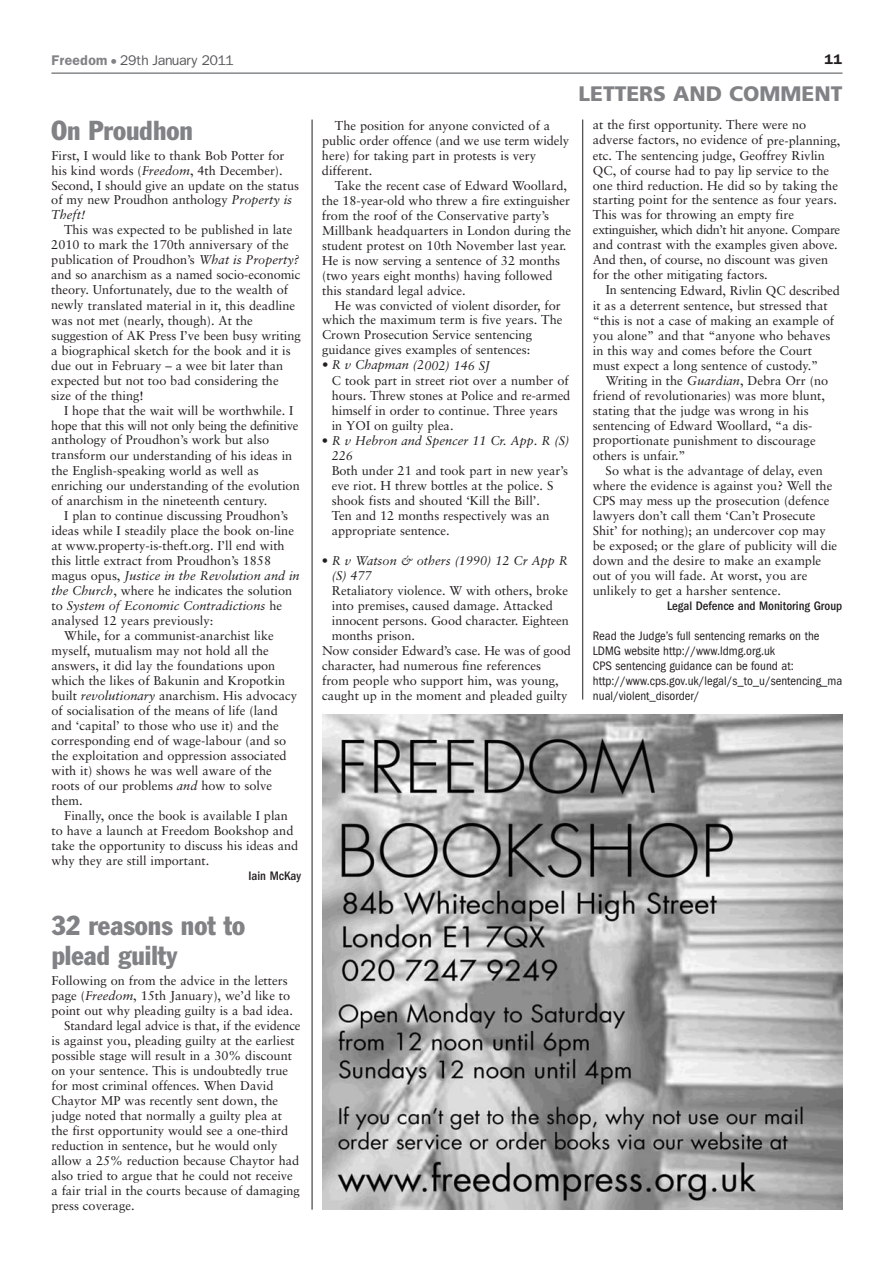
<style>
.page{position:relative;width:894px;height:1264px;background:#fff}
.page>*{position:absolute;margin:0;border:0;box-sizing:border-box;transform-origin:0 0}
.t1{font:condensed 27px/30px "Franklin Gothic";color:#808285}
.t2{font:900 21px "Frutiger";color:#808285}
.t3{font:12.75px/15px "Sabon";color:#231f20}
.t4{font:condensed 12.75px/15px "Franklin Gothic";color:#231f20}
.t5{font:italic 12.75px/15px "Sabon";color:#231f20}
.t6{font:500 condensed 12.75px "Franklin Gothic";color:#231f20}
.t7{font:12px "Franklin";color:#57585a}
.t8{font:12px "Franklin Demi";color:#231f20}
.s1{font-family:"Franklin Demi";color:#808285}
.s2{color:#808285}
.s3{font-style:italic}
.s4{font-style:normal}
</style>
<div class="page">
<hr style="left:51px;top:73px;width:791px;height:1px;background:#808285">
<hr style="left:312px;top:120px;width:1px;height:1089px;background:#231f20">
<hr style="left:582px;top:120px;width:1px;height:579px;background:#231f20">
<img style="left:322px;top:715px;width:520px;height:494px">
<p class="t7" style="left:52px;top:54px;width:184px"><span class="s1">Freedom</span> <span class="s2">•</span> 29th January 2011</p>
<p class="t8" style="left:824px;top:53px;width:20px">11</p>
<h2 class="t2" style="left:579px;top:86px;width:265px">LETTERS AND COMMENT</h2>
<h1 class="t1" style="left:52px;top:117px;width:143px">On Proudhon</h1>
<p class="t3" style="left:51px;top:149px;width:249px">First, I would like to thank Bob Potter for his kind words (<span class="s3">Freedom</span>, 4th December).<br>Second, I should give an update on the status of my new Proudhon anthology <span class="s3">Property is Theft!</span></p>
<p class="t3" style="left:51px;top:224px;width:251px;text-indent:13px">This was expected to be published in late 2010 to mark the 170th anniversary of the publication of Proudhon’s <span class="s3">What is Property? </span>and so anarchism as a named socio-economic theory. Unfortunately, due to the wealth of newly translated material in it, this deadline was not met (nearly, though). At the suggestion of AK Press I’ve been busy writing a biographical sketch for the book and it is due out in February – a wee bit later than expected but not too bad considering the size of the thing!</p>
<p class="t3" style="left:51px;top:404px;width:250px;text-indent:13px">I hope that the wait will be worthwhile. I hope that this will not only being the definitive anthology of Proudhon’s work but also transform our understanding of his ideas in the English-speaking world as well as enriching our understanding of the evolution of anarchism in the nineteenth century.</p>
<p class="t3" style="left:64px;top:509px;width:225px">I plan to continue discussing Proudhon’s</p>
<p class="t3" style="left:51px;top:524px;width:244px">ideas while I steadily place the book on-line</p>
<p class="t3" style="left:51px;top:539px;width:235px">at www.property-is-theft.org. I’ll end with</p>
<p class="t3" style="left:51px;top:554px;width:221px">this little extract from Proudhon’s 1858</p>
<p class="t5" style="left:51px;top:568px;width:250px"><span class="s4">magus opus,</span> Justice in the Revolution and in</p>
<p class="t3" style="left:51px;top:584px;width:242px"><span class="s3">the Church</span>, where he indicates the solution</p>
<p class="t5" style="left:52px;top:598px;width:232px"><span class="s4">to</span> System of Economic Contradictions <span class="s4">he</span></p>
<p class="t3" style="left:52px;top:614px;width:163px">analysed 12 years previously:</p>
<p class="t3" style="left:64px;top:629px;width:211px">While, for a communist-anarchist like</p>
<p class="t3" style="left:52px;top:644px;width:219px">myself, mutualism may not hold all the</p>
<p class="t3" style="left:52px;top:659px;width:225px">answers, it did lay the foundations upon</p>
<p class="t3" style="left:51px;top:674px;width:235px">which the likes of Bakunin and Kropotkin</p>
<p class="t3" style="left:51px;top:689px;width:247px">built <span class="s3">revolutionary</span> anarchism. His advocacy</p>
<p class="t3" style="left:51px;top:704px;width:228px">of socialisation of the means of life (land</p>
<p class="t3" style="left:51px;top:719px;width:229px">and ‘capital’ to those who use it) and the</p>
<p class="t3" style="left:51px;top:734px;width:236px">corresponding end of wage-labour (and so</p>
<p class="t3" style="left:52px;top:749px;width:237px">the exploitation and oppression associated</p>
<p class="t3" style="left:52px;top:764px;width:222px">with it) shows he was well aware of the</p>
<p class="t3" style="left:52px;top:779px;width:222px">roots of our problems <span class="s3">and</span> how to solve</p>
<p class="t3" style="left:52px;top:794px;width:33px">them.</p>
<p class="t3" style="left:64px;top:809px;width:225px">Finally, once the book is available I plan</p>
<p class="t3" style="left:51px;top:824px;width:243px">to have a launch at Freedom Bookshop and</p>
<p class="t3" style="left:51px;top:839px;width:248px">take the opportunity to discuss his ideas and</p>
<p class="t3" style="left:51px;top:854px;width:159px">why they are still important.</p>
<p class="t6" style="left:249px;top:868px;width:54px">Iain McKay</p>
<h1 class="t1" style="left:51px;top:912px;width:195px">32 reasons not to plead guilty</h1>
<p class="t3" style="left:52px;top:974px;width:238px">Following on from the advice in the letters</p>
<p class="t3" style="left:51px;top:989px;width:240px">page (<span class="s3">Freedom</span>, 15th January), we’d like to</p>
<p class="t3" style="left:51px;top:1004px;width:243px">point out why pleading guilty is a bad idea.</p>
<p class="t3" style="left:64px;top:1019px;width:238px">Standard legal advice is that, if the evidence</p>
<p class="t3" style="left:52px;top:1034px;width:245px">is against you, pleading guilty at the earliest</p>
<p class="t3" style="left:52px;top:1049px;width:242px">possible stage will result in a 30% discount</p>
<p class="t3" style="left:52px;top:1064px;width:238px">on your sentence. This is undoubtedly true</p>
<p class="t3" style="left:52px;top:1079px;width:223px">for most criminal offences. When David</p>
<p class="t3" style="left:51px;top:1094px;width:228px">Chaytor MP was recently sent down, the</p>
<p class="t3" style="left:51px;top:1109px;width:232px">judge noted that normally a guilty plea at</p>
<p class="t3" style="left:51px;top:1124px;width:238px">the first opportunity would see a one-third</p>
<p class="t3" style="left:51px;top:1139px;width:227px">reduction in sentence, but he would only</p>
<p class="t3" style="left:51px;top:1154px;width:249px">allow a 25% reduction because Chaytor had</p>
<p class="t3" style="left:51px;top:1169px;width:243px">also tried to argue that he could not receive</p>
<p class="t3" style="left:51px;top:1184px;width:250px">a fair trial in the courts because of damaging</p>
<p class="t3" style="left:51px;top:1199px;width:85px">press coverage.</p>
<p class="t3" style="left:322px;top:119px;width:249px;text-indent:13px">The position for anyone convicted of a public order offence (and we use term widely here) for taking part in protests is very different.</p>
<p class="t3" style="left:322px;top:179px;width:251px;text-indent:13px">Take the recent case of Edward Woollard, the 18-year-old who threw a fire extinguisher from the roof of the Conservative party’s Millbank headquarters in London during the student protest on 10th November last year.<br>He is now serving a sentence of 32 months (two years eight months) having followed this standard legal advice.</p>
<p class="t3" style="left:322px;top:299px;width:242px;text-indent:13px">He was convicted of violent disorder, for which the maximum term is five years. The Crown Prosecution Service sentencing guidance gives examples of sentences:</p>
<p class="t3" style="left:332px;top:359px;width:240px;text-indent:-10px">• <span class="s3">R v Chapman (2002) 146 SJ<br></span>C took part in street riot over a number of hours. Threw stones at Police and re-armed himself in order to continue. Three years in YOI on guilty plea.</p>
<p class="t5" style="left:332px;top:433px;width:239px;text-indent:-10px"><span class="s4">•</span> R v Hebron and Spencer 11 Cr. App. R (S)<br>226</p>
<p class="t3" style="left:332px;top:464px;width:238px">Both under 21 and took part in new year’s eve riot. H threw bottles at the police. S shook fists and shouted ‘Kill the Bill’.<br>Ten and 12 months respectively was an appropriate sentence.</p>
<p class="t5" style="left:332px;top:553px;width:238px;text-indent:-10px"><span class="s4">•</span> R v Watson &amp; others (1990) 12 Cr App R (S) 477</p>
<p class="t3" style="left:332px;top:584px;width:238px">Retaliatory violence. W with others, broke</p>
<p class="t3" style="left:332px;top:599px;width:222px">into premises, caused damage. Attacked</p>
<p class="t3" style="left:332px;top:614px;width:239px">innocent persons. Good character. Eighteen</p>
<p class="t3" style="left:332px;top:629px;width:85px">months prison.</p>
<p class="t3" style="left:322px;top:644px;width:250px">Now consider Edward’s case. He was of good</p>
<p class="t3" style="left:322px;top:659px;width:220px">character, had numerous fine references</p>
<p class="t3" style="left:322px;top:674px;width:238px">from people who support him, was young,</p>
<p class="t3" style="left:322px;top:689px;width:247px">caught up in the moment and pleaded guilty</p>
<p class="t3" style="left:593px;top:119px;width:249px">at the first opportunity. There were no adverse factors, no evidence of pre-planning, etc. The sentencing judge, Geoffrey Rivlin QC, of course had to pay lip service to the one third reduction. He did so by taking the starting point for the sentence as four years.<br>This was for throwing an empty fire extinguisher, which didn’t hit anyone. Compare and contrast with the examples given above.<br>And then, of course, no discount was given for the other mitigating factors.</p>
<p class="t3" style="left:593px;top:284px;width:248px;text-indent:13px">In sentencing Edward, Rivlin QC described it as a deterrent sentence, but stressed that “this is not a case of making an example of you alone” and that “anyone who behaves in this way and comes before the Court must expect a long sentence of custody.”</p>
<p class="t3" style="left:593px;top:374px;width:237px;text-indent:13px">Writing in the <span class="s3">Guardian</span>, Debra Orr (no friend of revolutionaries) was more blunt, stating that the judge was wrong in his sentencing of Edward Woollard, “a dis - proportionate punishment to discourage others is unfair.”</p>
<p class="t3" style="left:593px;top:464px;width:246px;text-indent:13px">So what is the advantage of delay, even where the evidence is against you? Well the CPS may mess up the prosecution (defence lawyers don’t call them ‘Can’t Prosecute Shit’ for nothing); an undercover cop may be exposed; or the glare of publicity will die down and the desire to make an example out of you will fade. At worst, you are unlikely to get a harsher sentence.</p>
<p class="t6" style="left:667px;top:598px;width:177px">Legal Defence and Monitoring Group</p>
<p class="t4" style="left:593px;top:628px;width:251px">Read the Judge’s full sentencing remarks on the LDMG website http://www.ldmg.org.uk<br>CPS sentencing guidance can be found at: http://www.cps.gov.uk/legal/s_to_u/sentencing_ma nual/violent_disorder/</p>
</div>
